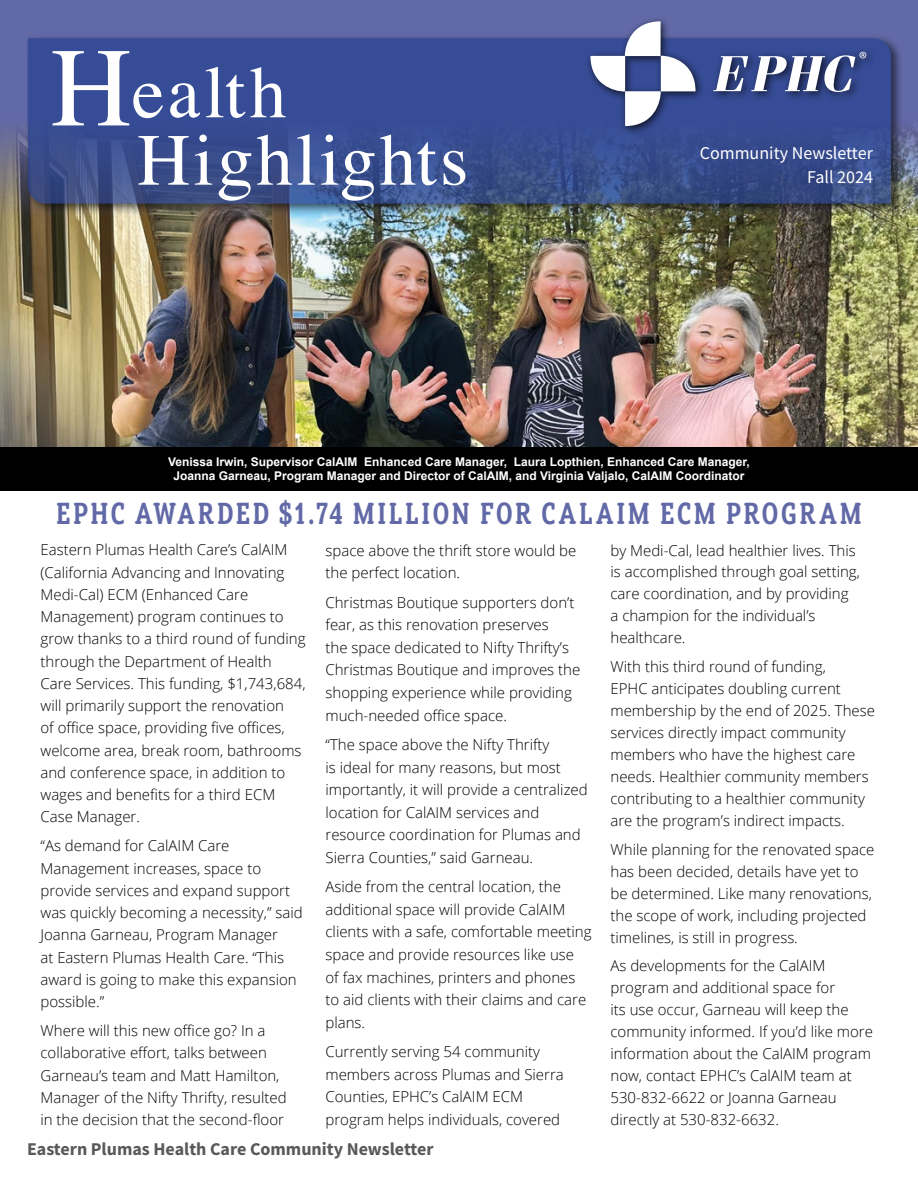
<style>
.page{position:relative;width:918px;height:1188px;background:#fff}
.page>*{position:absolute;margin:0;border:0;box-sizing:border-box;transform-origin:0 0}
.t1{font:73.5px/67.3px "Times";letter-spacing:.04em;color:#fff}
.t2{font:700 30px "Susan Classic";letter-spacing:.085em;color:#6269a7;scale:.8 1}
.t3{font:700 18px "Source Sans Pro";color:#58595b}
.t4{font:18px/24.3px "Source Sans Pro";color:#fff;text-align:right}
.t5{font:300 15px/22.2px "Open Sans";color:#000}
.t6{font:700 12px/14.4px "Arial";color:#fff;text-align:center}
.s1{font-size:112.35px}
</style>
<div class="page">
<img style="left:0;top:220px;width:918px;height:227px">
<div style="left:0;top:447px;width:918px;height:43px;background:#000"></div>
<img style="left:0;top:0;width:918px;height:220px">
<div style="left:24px;top:34px;width:879px;height:180px;background:#000;opacity:.8"></div>
<svg style="left:28px;top:38px;width:863px;height:166px;background:#384d90"></svg>
<div style="left:585px;top:16px;width:291px;height:120px;background:#000;opacity:.75"></div>
<svg style="left:590px;top:21px;width:106px;height:105px"></svg>
<svg style="left:713px;top:52px;width:153px;height:40px"></svg>
<h1 class="t1" style="left:137px;top:53px;width:333px;text-indent:-87px"><span class="s1">H</span>ealth<br>Highlights</h1>
<p class="t4" style="left:700px;top:141px;width:175px">Community Newsletter<br>Fall 2024</p>
<p class="t6" style="left:168px;top:455px;width:583px">Venissa Irwin, Supervisor CalAIM Enhanced Care Manager, Laura Lopthien, Enhanced Care Manager,<br>Joanna Garneau, Program Manager and Director of CalAIM, and Virginia Valjalo, CalAIM Coordinator</p>
<h2 class="t2" style="left:56px;top:494px;width:1009px">EPHC AWARDED $1.74 MILLION FOR CALAIM ECM PROGRAM</h2>
<p class="t5" style="left:40px;top:539px;width:267px">Eastern Plumas Health Care’s CalAIM (California Advancing and Innovating Medi-Cal) ECM (Enhanced Care Management) program continues to grow thanks to a third round of funding through the Department of Health Care Services. This funding, $1,743,684, will primarily support the renovation<br>of office space, providing five offices, welcome area, break room, bathrooms and conference space, in addition to wages and benefits for a third ECM Case Manager.</p>
<p class="t5" style="left:40px;top:834px;width:264px">“As demand for CalAIM Care<br>Management increases, space to provide services and expand support was quickly becoming a necessity,” said<br>Joanna Garneau, Program Manager<br>at Eastern Plumas Health Care. “This award is going to make this expansion possible.”</p>
<p class="t5" style="left:40px;top:1019px;width:248px">Where will this new office go? In a collaborative effort, talks between Garneau’s team and Matt Hamilton, Manager of the Nifty Thrifty, resulted in the decision that the second-floor</p>
<p class="t5" style="left:326px;top:538px;width:252px;line-height:22.6px">space above the thrift store would be the perfect location.</p>
<p class="t5" style="left:326px;top:590px;width:256px;line-height:22.6px">Christmas Boutique supporters don’t fear, as this renovation preserves<br>the space dedicated to Nifty Thrifty’s Christmas Boutique and improves the shopping experience while providing much-needed office space.</p>
<p class="t5" style="left:326px;top:733px;width:264px;line-height:22.6px">“The space above the Nifty Thrifty<br>is ideal for many reasons, but most importantly, it will provide a centralized location for CalAIM services and resource coordination for Plumas and Sierra Counties,” said Garneau.</p>
<p class="t5" style="left:326px;top:875px;width:268px;line-height:22.6px">Aside from the central location, the additional space will provide CalAIM clients with a safe, comfortable meeting space and provide resources like use<br>of fax machines, printers and phones to aid clients with their claims and care plans.</p>
<p class="t5" style="left:326px;top:1040px;width:240px;line-height:22.6px">Currently serving 54 community members across Plumas and Sierra<br>Counties, EPHC’s CalAIM ECM program helps individuals, covered</p>
<p class="t3" style="left:27px;top:1137px;width:408px">Eastern Plumas Health Care Community Newsletter</p>
<p class="t5" style="left:610px;top:539px;width:251px">by Medi-Cal, lead healthier lives. This is accomplished through goal setting, care coordination, and by providing a champion for the individual’s healthcare.</p>
<p class="t5" style="left:610px;top:655px;width:266px">With this third round of funding,<br>EPHC anticipates doubling current membership by the end of 2025. These services directly impact community members who have the highest care needs. Healthier community members contributing to a healthier community are the program’s indirect impacts.</p>
<p class="t5" style="left:610px;top:838px;width:265px">While planning for the renovated space has been decided, details have yet to be determined. Like many renovations, the scope of work, including projected timelines, is still in progress.</p>
<p class="t5" style="left:610px;top:954px;width:264px">As developments for the CalAIM program and additional space for<br>its use occur, Garneau will keep the community informed. If you’d like more information about the CalAIM program now, contact EPHC’s CalAIM team at 530-832-6622 or Joanna Garneau directly at 530-832-6632.</p>
</div>
